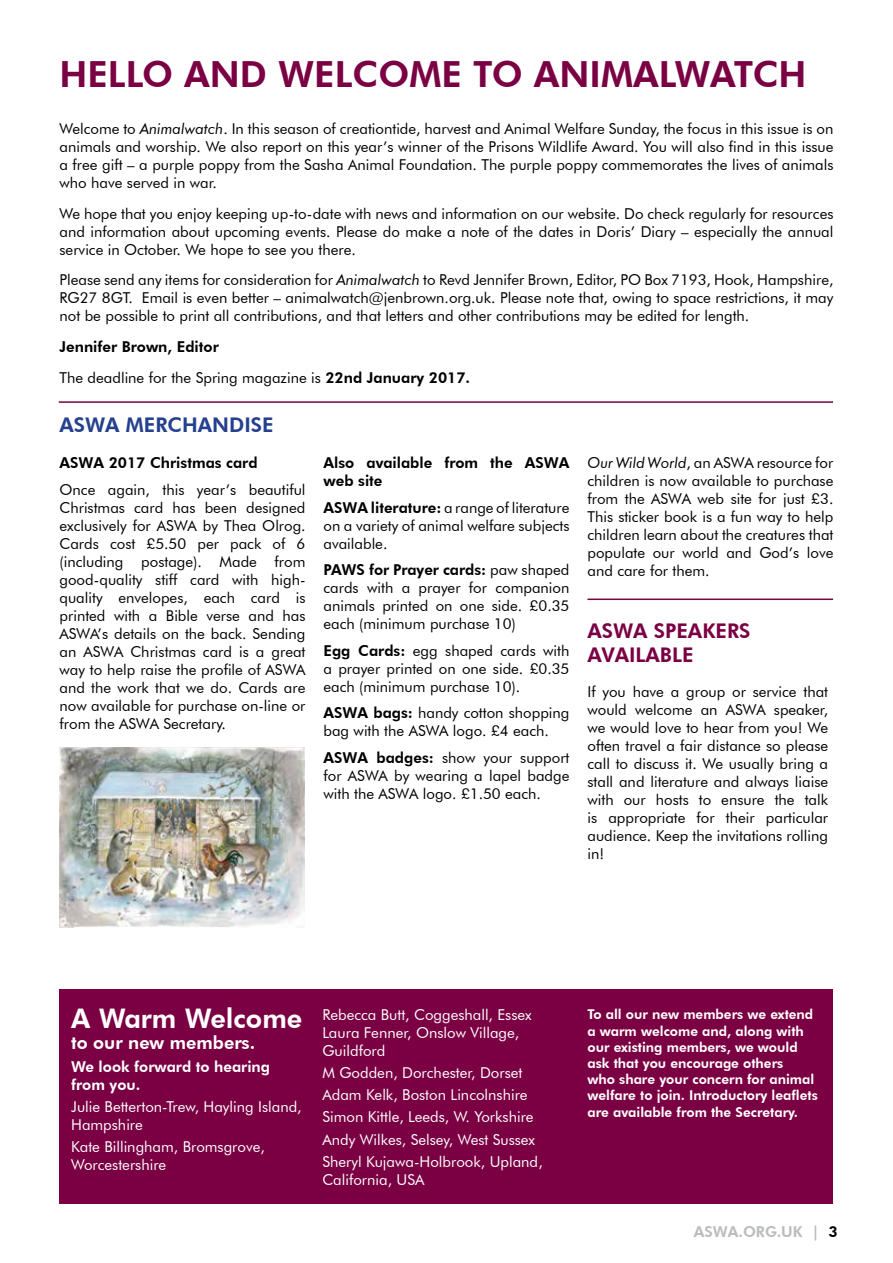
<style>
.page{position:relative;width:893px;height:1263px;background:#fff}
.page>*{position:absolute;margin:0;border:0;box-sizing:border-box;transform-origin:0 0}
.t1{font:800 36px "Futura BT";color:#7a0043}
.t2{font:800 27px "Futura BT";color:#fff}
.t3{font:800 20.25px/24.3px "Futura BT";color:#7a0043}
.t4{font:800 20.25px "Futura BT";color:#25408f}
.t5{font:800 18px "Futura BT";color:#fff}
.t6{font:15px/18px "Futura BT";color:#000;text-align:justify}
.t7{font:15px/18px "Futura BT";color:#fff}
.t8{font:800 15px/30.8px "Futura BT";color:#000}
.t9{font:800 15px/18px "Futura BT";color:#fff}
.t10{font:800 15px "Futura BT";color:#babcbe}
.t11{font:800 13.5px/16.2px "Futura BT";color:#fff}
.s1{font-style:italic}
.s2{font-weight:400}
.s3{font-weight:800}
.s4{color:#000}
</style>
<div class="page">
<div style="left:59px;top:989px;width:774px;height:214px;background:#7a0043"></div>
<hr style="left:59px;top:401px;width:774px;height:2px;background:#7a0043">
<img style="left:60px;top:747px;width:244px;height:180px">
<hr style="left:587px;top:598px;width:246px;height:2px;background:#7a0043">
<h1 class="t1" style="left:60px;top:52px;width:748px">HELLO AND WELCOME TO ANIMALWATCH</h1>
<p class="t6" style="left:60px;top:119px;width:775px">Welcome to <span class="s1">Animalwatch</span>. In this season of creationtide, harvest and Animal Welfare Sunday, the focus in this issue is on animals and worship. We also report on this year’s winner of the Prisons Wildlife Award. You will also find in this issue a free gift – a purple poppy from the Sasha Animal Foundation. The purple poppy commemorates the lives of animals who have served in war.</p>
<p class="t6" style="left:60px;top:204px;width:775px">We hope that you enjoy keeping up-to-date with news and information on our website. Do check regularly for resources and information about upcoming events. Please do make a note of the dates in Doris’ Diary – especially the annual service in October. We hope to see you there.</p>
<p class="t6" style="left:60px;top:271px;width:775px">Please send any items for consideration for <span class="s1">Animalwatch</span> to Revd Jennifer Brown, Editor, PO Box 7193, Hook, Hampshire, RG27 8GT. Email is even better – animalwatch@jenbrown.org.uk. Please note that, owing to space restrictions, it may not be possible to print all contributions, and that letters and other contributions may be edited for length.</p>
<p class="t8" style="left:60px;top:331px;width:412px">Jennifer Brown, Editor<br><span class="s2">The deadline for the Spring magazine is</span> 22nd January 2017.</p>
<h3 class="t4" style="left:60px;top:412px;width:216px">ASWA MERCHANDISE</h3>
<p class="t8" style="left:60px;top:447px;width:200px">ASWA 2017 Christmas card</p>
<p class="t6" style="left:60px;top:480px;width:247px">Once again, this year’s beautiful Christmas card has been designed exclusively for ASWA by Thea Olrog.<br>Cards cost £5.50 per pack of 6 (including postage). Made from good-quality stiff card with high&shy;quality envelopes, each card is printed with a Bible verse and has ASWA’s details on the back. Sending an ASWA Christmas card is a great way to help raise the profile of ASWA and the work that we do. Cards are now available for purchase on-line or from the ASWA Secretary.</p>
<p class="t8" style="left:323px;top:454px;width:247px;line-height:18px">Also available from the ASWA web site</p>
<p class="t6" style="left:323px;top:498px;width:247px"><span class="s3">ASWA literature:</span> a range of literature on a variety of animal welfare subjects available.</p>
<p class="t6" style="left:323px;top:561px;width:247px"><span class="s3">PAWS for Prayer cards:</span> paw shaped cards with a prayer for companion animals printed on one side. £0.35 each (minimum purchase 10)</p>
<p class="t6" style="left:323px;top:641px;width:247px"><span class="s3">Egg Cards:</span> egg shaped cards with a prayer printed on one side. £0.35 each (minimum purchase 10).</p>
<p class="t6" style="left:323px;top:704px;width:247px"><span class="s3">ASWA bags:</span> handy cotton shopping bag with the ASWA logo. £4 each.</p>
<p class="t6" style="left:323px;top:748px;width:247px"><span class="s3">ASWA badges:</span> show your support for ASWA by wearing a lapel badge with the ASWA logo. £1.50 each.</p>
<p class="t6" style="left:587px;top:454px;width:247px"><span class="s1">Our Wild World</span>, an ASWA resource for children is now available to purchase from the ASWA web site for just £3.<br>This sticker book is a fun way to help children learn about the creatures that populate our world and God’s love and care for them.</p>
<h3 class="t3" style="left:587px;top:619px;width:165px">ASWA SPEAKERS<br>AVAILABLE</h3>
<p class="t6" style="left:587px;top:682px;width:242px">If you have a group or service that would welcome an ASWA speaker, we would love to hear from you! We often travel a fair distance so please call to discuss it. We usually bring a stall and literature and always liaise with our hosts to ensure the talk is appropriate for their particular audience. Keep the invitations rolling in!</p>
<h2 class="t2" style="left:71px;top:1002px;width:233px">A Warm Welcome</h2>
<p class="t5" style="left:71px;top:1032px;width:186px">to our new members.</p>
<p class="t9" style="left:71px;top:1057px;width:200px">We look forward to hearing from you.</p>
<p class="t7" style="left:71px;top:1097px;width:232px">Julie Betterton-Trew, Hayling Island,<br>Hampshire</p>
<p class="t7" style="left:71px;top:1138px;width:195px">Kate Billingham, Bromsgrove,<br>Worcestershire</p>
<p class="t7" style="left:322px;top:1005px;width:211px">Rebecca Butt, Coggeshall, Essex<br>Laura Fenner, Onslow Village,<br>Guildford</p>
<p class="t7" style="left:322px;top:1061px;width:222px;line-height:22.2px">M Godden, Dorchester, Dorset<br>Adam Kelk, Boston Lincolnshire<br>Simon Kittle, Leeds, W. Yorkshire<br>Andy Wilkes, Selsey, West Sussex<br>Sheryl Kujawa-Holbrook, Upland,</p>
<p class="t7" style="left:322px;top:1170px;width:104px">California, USA</p>
<p class="t11" style="left:587px;top:1006px;width:232px">To all our new members we extend a warm welcome and, along with our existing members, we would ask that you encourage others<br>who share your concern for animal welfare to join. Introductory leaflets are available from the Secretary.</p>
<p class="t10" style="left:694px;top:1222px;width:145px">ASWA.ORG.UK | <span class="s4">3</span></p>
</div>
